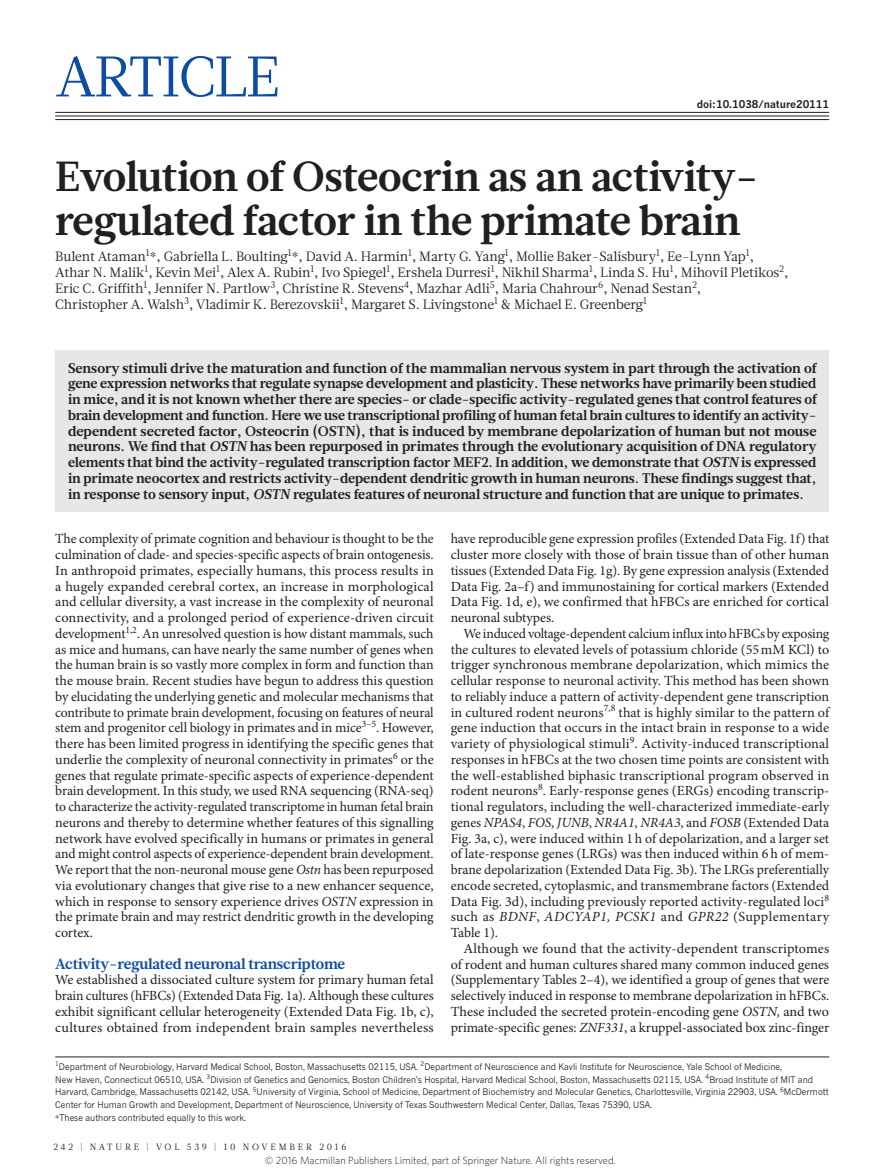
<style>
.page{position:relative;width:893px;height:1174px;background:#fff}
.page>*{position:absolute;margin:0;border:0;box-sizing:border-box;transform-origin:0 0}
.t1{font:57px "Glosa Math";color:#0d4da1}
.t2{font:700 42px/43.5px "Glosa Math";letter-spacing:-.005em;color:#231f20}
.t3{font:700 15px "Glosa Math";letter-spacing:-.005em;color:#0d4da1}
.t4{font:13.95px/15.8px "Minion Pro";color:#231f20;text-align:justify}
.t5{font:700 13.95px/15.8px "Glosa Math";color:#231f20;text-align:justify}
.t6{font:13.5px/15.8px "Glosa Math";letter-spacing:-.005em;color:#231f20}
.t7{font:300 10.5px "Whitney";color:#231f20}
.t8{font:700 10.5px "News Gothic MT Std";letter-spacing:-.005em;color:#231f20}
.t9{font:9px/12.8px "News Gothic MT Std";color:#231f20;scale:.95 1}
.t10{font:9px "Glosa Math";letter-spacing:.3em;color:#231f20}
.s1{font-family:"STIX General"}
.s2{font-style:italic}
</style>
<div class="page">
<hr style="left:55px;top:112px;width:774px;height:1px;background:#231f20">
<hr style="left:55px;top:116px;width:774px;height:1px;background:#231f20">
<hr style="left:55px;top:119px;width:774px;height:1px;background:#231f20">
<div style="left:55px;top:350px;width:774px;height:161px;background:#e6e7e9"></div>
<hr style="left:55px;top:1056px;width:774px;height:1px;background:#231f20">
<h1 class="t1" style="left:56px;top:39px;width:191px">Article</h1>
<p class="t8" style="left:697px;top:98px;width:134px">doi:10.1038/nature20111</p>
<h2 class="t2" style="left:55px;top:155px;width:705px">Evolution of Osteocrin as an activity&shy;regulated factor in the primate brain</h2>
<p class="t6" style="left:55px;top:249px;width:735px">Bulent Ataman<sup>1</sup><span class="s1">*</span>, Gabriella L. B oulting<sup>1</sup><span class="s1">*</span>, David A. Harmin<sup>1</sup>, Marty G. Yang<sup>1</sup>, Mollie B aker-Salisbury<sup>1</sup>, Ee-Lynn Yap<sup>1</sup>, Athar N. M alik<sup>1</sup>, Kevin Mei<sup>1</sup>, Alex A. Rubin<sup>1</sup>, Ivo Spiegel<sup>1</sup>, Ershela Durresi<sup>1</sup>, Nikhil Sharma<sup>1</sup>, Linda S. Hu<sup>1</sup>, Mihovil Pletikos<sup>2</sup>, Eric C . Griffith<sup>1</sup>, Jennifer N. Partlow<sup>3</sup>, Christine R. Stevens<sup>4</sup>, Mazhar Adli<sup>5</sup>, Maria Chahrour<sup>6</sup>, Nenad Sestan<sup>2</sup>,<br>Christopher A. Walsh<sup>3</sup>, Vladimir K. B erezovskii<sup>1</sup>, Margaret S. Livingstone<sup>1</sup> &amp; Michael E. Greenberg<sup>1</sup></p>
<p class="t5" style="left:68px;top:360px;width:750px">Sensory stimuli drive the maturation and function of the mammalian nervous system in part through the activation of gene expression networks that regulate synapse development and plasticity. These networks have primarily been studied in mice, and it is not known whether there are species- or clade-specific activity-regulated genes that control features of brain development and function. Here we use transcriptional profiling of human fetal brain cultures to identify an activity&shy;dependent secreted factor, Osteocrin (OSTN), that is induced by membrane depolarization of human but not mouse neurons. We find that <span class="s2">OSTN</span> has been repurposed in primates through the evolutionary acquisition of DNA regulatory elements that bind the activity-regulated transcription factor MEF2. In addition, we demonstrate that <span class="s2">OSTN</span> is expressed in primate neocortex and restricts activity-dependent dendritic growth in human neurons. These findings suggest that, in response to sensory input, <span class="s2">OSTN</span> regulates features of neuronal structure and function that are unique to primates.</p>
<p class="t4" style="left:55px;top:531px;width:380px">The complexity of primate cognition and behaviour is thought to be the culmination of clade- and species-specific aspects of brain ontogenesis.<br>In anthropoid primates, especially humans, this process results in a hugely expanded cerebral cortex, an increase in morphological and cellular diversity, a vast increase in the complexity of neuronal connectivity, and a prolonged period of experience-driven circuit development<sup>1,2</sup>. An unresolved question is how distant mammals, such as mice and humans, can have nearly the same number of genes when the human brain is so vastly more complex in form and function than the mouse brain. Recent studies have begun to address this question by elucidating the underlying genetic and molecular mechanisms that contribute to primate brain development, focusing on features of neural stem and progenitor cell biology in primates and in mice<sup>3–5</sup>. However, there has been limited progress in identifying the specific genes that underlie the complexity of neuronal connectivity in primates<sup>6</sup> or the genes that regulate primate-specific aspects of experience-dependent brain development. In this study, we used RNA sequencing (RNA-seq) to characterize the activity-regulated transcriptome in human fetal brain neurons and thereby to determine whether features of this signalling network have evolved specifically in humans or primates in general and might control aspects of experience-dependent brain development.<br>We report that the non-neuronal mouse gene <span class="s2">Ostn</span> has been repurposed via evolutionary changes that give rise to a new enhancer sequence, which in response to sensory experience drives <span class="s2">OSTN</span> expression in the primate brain and may restrict dendritic growth in the developing cortex.</p>
<p class="t3" style="left:55px;top:953px;width:291px">Activity-regulated neuronal transcriptome</p>
<p class="t4" style="left:55px;top:972px;width:380px">We established a dissociated culture system for primary human fetal brain cultures (hFBCs) (Extended Data Fig. 1a). Although these cultures exhibit significant cellular heterogeneity (Extended Data Fig. 1b, c), cultures obtained from independent brain samples nevertheless</p>
<p class="t4" style="left:451px;top:531px;width:380px">have reproducible gene expression profiles (Extended Data Fig. 1f) that cluster more closely with those of brain tissue than of other human tissues (Extended Data Fig. 1g). By gene expression analysis (Extended Data Fig. 2a–f) and immunostaining for cortical markers (Extended Data Fig. 1d, e), we confirmed that hFBCs are enriched for cortical neuronal subtypes.</p>
<p class="t4" style="left:451px;top:625px;width:380px;text-indent:13px">We induced voltage-dependent calcium influx into hFBCs by exposing the cultures to elevated levels of potassium chloride (55mM KCl) to trigger synchronous membrane depolarization, which mimics the cellular response to neuronal activity. This method has been shown to reliably induce a pattern of activity-dependent gene transcription in cultured rodent neurons<sup>7,8</sup> that is highly similar to the pattern of gene induction that occurs in the intact brain in response to a wide variety of physiological stimuli<sup>9</sup>. Activity-induced transcriptional responses in hFBCs at the two chosen time points are consistent with the well-established biphasic transcriptional program observed in rodent neurons<sup>8</sup>. Early-response genes (ERGs) encoding transcrip&shy;tional regulators, including the well-characterized immediate-early genes <span class="s2">NPAS4</span>, <span class="s2">FOS</span>, <span class="s2">JUNB</span>, <span class="s2">NR4A1</span>, <span class="s2">NR4A3</span>, and <span class="s2">FOSB</span> (Extended Data Fig. 3a, c), were induced within 1h of depolarization, and a larger set of late-response genes (LRGs) was then induced within 6h of mem&shy;brane depolarization (Extended Data Fig. 3b). The LRGs preferentially encode secreted, cytoplasmic, and transmembrane factors (Extended Data Fig. 3d), including previously reported activity-regulated loci<sup>8 </sup>such as <span class="s2">BDNF</span>, <span class="s2">ADCYAP1, PCSK1</span> and <span class="s2">GPR22</span> (Supplementary Table 1).</p>
<p class="t4" style="left:451px;top:940px;width:380px;text-indent:13px">Although we found that the activity-dependent transcriptomes of rodent and human cultures shared many common induced genes (Supplementary Tables 2–4), we identified a group of genes that were selectively induced in response to membrane depolarization in hFBCs.<br>These included the secreted protein-encoding gene <span class="s2">OSTN,</span> and two primate-specific genes: <span class="s2">ZNF331</span>, a kruppel-associated box zinc-finger</p>
<p class="t9" style="left:55px;top:1060px;width:816px"><sup>1</sup>Department of Neurobiology, Harvard Medical School, Boston, Massachusetts 02115, USA. <sup>2</sup>Department of Neuroscience and Kavli Institute for Neuroscience, Yale School of Medicine,<br>New Haven, Connecticut 06510, USA. <sup>3</sup>Division of Genetics and Genomics, Boston Children's Hospital, Harvard Medical School, Boston, Massachusetts 02115, USA. <sup>4</sup>Broad Institute of MIT and Harvard, Cambridge, Massachusetts 02142, USA. <sup>5</sup>University of Virginia, School of Medicine, Department of Biochemistry and Molecular Genetics, Charlottesville, Virginia 22903, USA. <sup>6</sup>McDermott Center for Human Growth and Development, Department of Neuroscience, University of Texas Southwestern Medical Center, Dallas, Texas 75390, USA.<br><span class="s1">*</span>These authors contributed equally to this work.</p>
<p class="t7" style="left:265px;top:1153px;width:352px">© 2016 Macmillan Publishers Limited, part of Springer Nature. All rights reserved.</p>
<p class="t10" style="left:53px;top:1141px;width:199px">242 | NATURE | VOL 539 | 10 nove</p>
<p class="t10" style="left:279px;top:1141px;width:27px">mber</p>
<p class="t10" style="left:320px;top:1141px;width:28px">2016</p>
</div>
